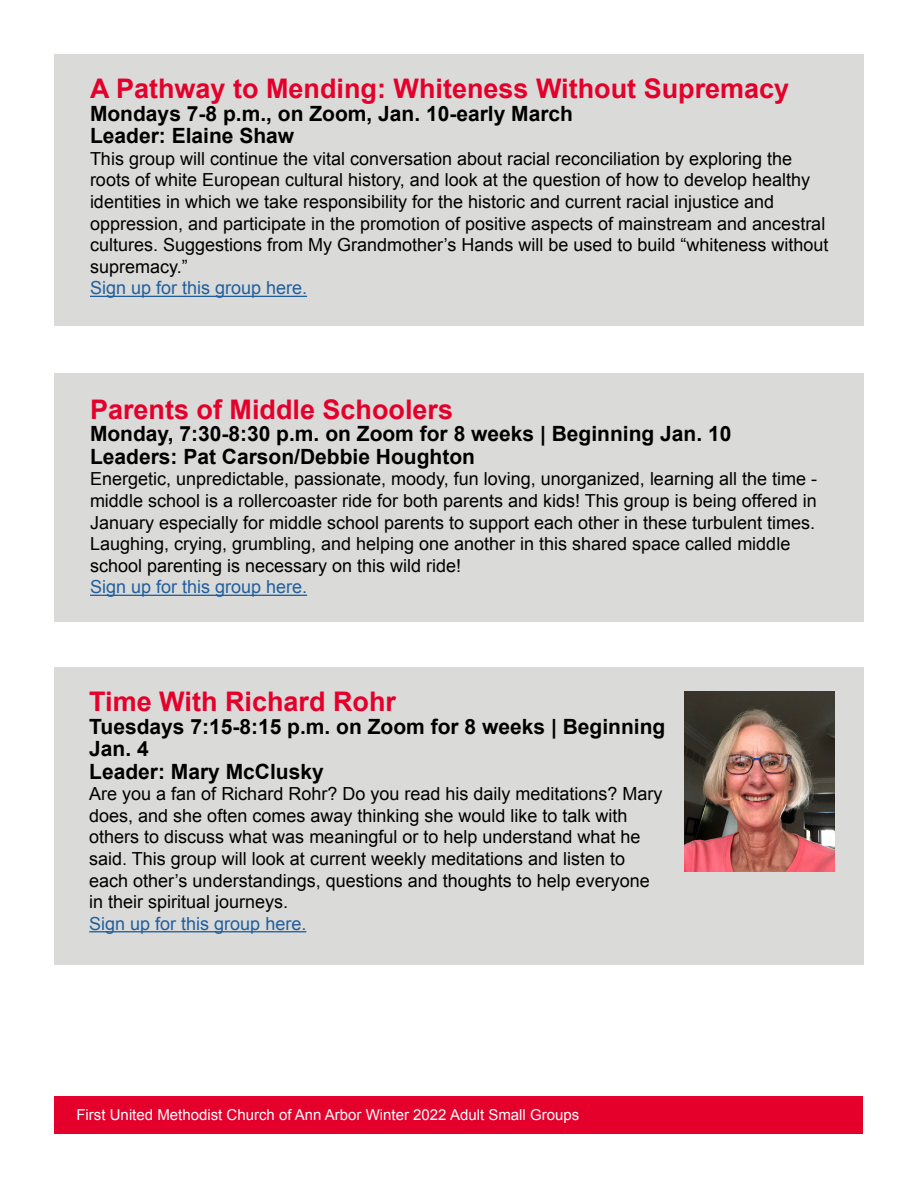
<style>
.page{position:relative;width:918px;height:1188px;background:#fff}
.page>*{position:absolute;margin:0;border:0;box-sizing:border-box;transform-origin:0 0}
.t1{font:700 27px "Arial";color:#e4002b}
.t2{font:700 21px/22.5px "Arial";color:#000}
.t3{font:18px/21.6px "Arial";color:#000}
.t4{font:18px "Arial";color:#215e9e}
.t5{font:15px "Arial";color:#fff}
</style>
<div class="page">
<div style="left:55px;top:1096px;width:808px;height:38px;background:#e4002b"></div>
<div style="left:55px;top:54px;width:809px;height:272px;background:#dadbd9"></div>
<hr style="left:90px;top:296px;width:217px;height:1px;background:#215e9e">
<div style="left:54px;top:374px;width:809px;height:248px;background:#dadbd9"></div>
<hr style="left:90px;top:595px;width:217px;height:1px;background:#215e9e">
<div style="left:54px;top:667px;width:809px;height:298px;background:#dadbd9"></div>
<hr style="left:89px;top:931px;width:217px;height:1px;background:#215e9e">
<img style="left:685px;top:692px;width:150px;height:180px">
<h1 class="t1" style="left:90px;top:71px;width:701px">A Pathway to Mending: Whiteness Without Supremacy</h1>
<p class="t2" style="left:90px;top:103px;width:485px">Mondays 7-8 p.m., on Zoom, Jan. 10-early March<br>Leader: Elaine Shaw</p>
<p class="t3" style="left:90px;top:148px;width:740px">This group will continue the vital conversation about racial reconciliation by exploring the roots of white European cultural history, and look at the question of how to develop healthy identities in which we take responsibility for the historic and current racial injustice and oppression, and participate in the promotion of positive aspects of mainstream and ancestral cultures. Suggestions from My Grandmother’s Hands will be used to build “whiteness without supremacy.”</p>
<p class="t4" style="left:90px;top:276px;width:219px">Sign up for this group here.</p>
<h1 class="t1" style="left:90px;top:392px;width:365px">Parents of Middle Schoolers</h1>
<p class="t2" style="left:90px;top:423px;width:643px">Monday, 7:30-8:30 p.m. on Zoom for 8 weeks | Beginning Jan. 10<br>Leaders: Pat Carson/Debbie Houghton</p>
<p class="t3" style="left:90px;top:468px;width:729px">Energetic, unpredictable, passionate, moody, fun loving, unorganized, learning all the time - middle school is a rollercoaster ride for both parents and kids! This group is being offered in January especially for middle school parents to support each other in these turbulent times.<br>Laughing, crying, grumbling, and helping one another in this shared space called middle school parenting is necessary on this wild ride!</p>
<p class="t4" style="left:90px;top:575px;width:219px">Sign up for this group here.</p>
<h1 class="t1" style="left:89px;top:684px;width:308px">Time With Richard Rohr</h1>
<p class="t2" style="left:89px;top:716px;width:578px">Tuesdays 7:15-8:15 p.m. on Zoom for 8 weeks | Beginning<br>Jan. 4<br>Leader: Mary McClusky</p>
<p class="t3" style="left:89px;top:783px;width:575px">Are you a fan of Richard Rohr? Do you read his daily meditations? Mary does, and she often comes away thinking she would like to talk with others to discuss what was meaningful or to help understand what he said. This group will look at current weekly meditations and listen to each other’s understandings, questions and thoughts to help everyone in their spiritual journeys.</p>
<p class="t4" style="left:89px;top:912px;width:219px">Sign up for this group here.</p>
<p class="t5" style="left:76px;top:1105px;width:504px">First United Methodist Church of Ann Arbor Winter 2022 Adult Small Groups</p>
</div>
